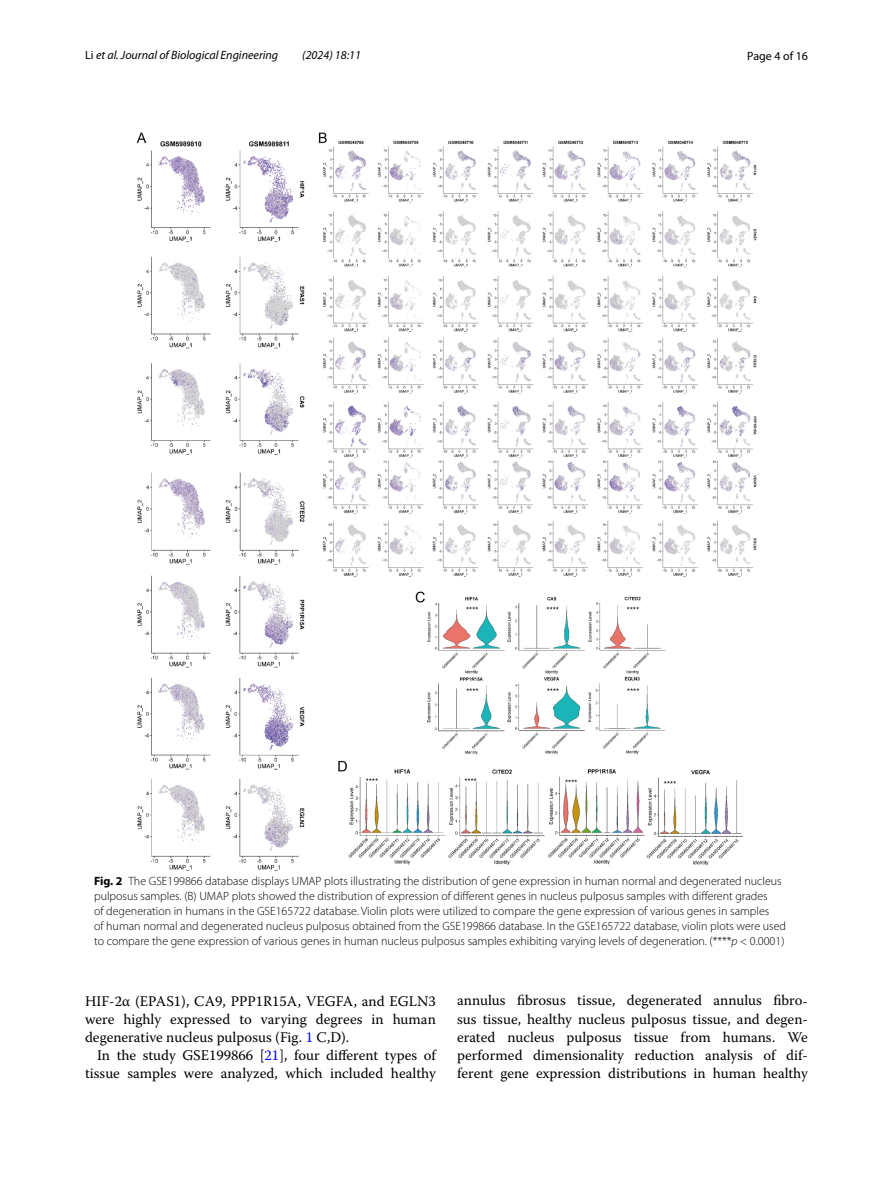
<style>
.page{position:relative;width:893px;height:1187px;background:#fff}
.page>*{position:absolute;margin:0;border:0;box-sizing:border-box;transform-origin:0 0}
.t1{font:14.7px/18px "Warnock Pro";color:#000;text-align:justify}
.t2{font:300 12px/15px "Myriad Pro";color:#000}
.t3{font:italic 12px "Myriad Pro";color:#000}
.t4{font:12px "Myriad Pro";color:#000}
.s1{font-style:normal}
.s2{font-weight:700}
.s3{font-style:italic}
.s4{color:#00f}
</style>
<div class="page">
<img style="left:137px;top:133px;width:619px;height:737px">
<p class="t3" style="left:85px;top:48px;width:195px"><span class="s1">Li</span> et al. Journal of Biological Engineering</p>
<p class="t3" style="left:302px;top:48px;width:60px">(2024) 18:11</p>
<p class="t4" style="left:747px;top:48px;width:62px">Page 4 of 16</p>
<p class="t2" style="left:94px;top:873px;width:693px"><span class="s2">Fig. 2</span> The GSE199866 database displays UMAP plots illustrating the distribution of gene expression in human normal and degenerated nucleus pulposus samples. (B) UMAP plots showed the distribution of expression of different genes in nucleus pulposus samples with different grades<br>of degeneration in humans in the GSE165722 database. Violin plots were utilized to compare the gene expression of various genes in samples<br>of human normal and degenerated nucleus pulposus obtained from the GSE199866 database. In the GSE165722 database, violin plots were used to compare the gene expression of various genes in human nucleus pulposus samples exhibiting varying levels of degeneration. (****<span class="s3">p</span> &lt; 0.0001)</p>
<p class="t1" style="left:85px;top:991px;width:352px">HIF-2α (EPAS1), CA9, PPP1R15A, VEGFA, and EGLN3 were highly expressed to varying degrees in human degenerative nucleus pulposus (Fig. <span class="s4">1</span> C,D).</p>
<p class="t1" style="left:85px;top:1045px;width:352px;text-align:right">In the study GSE199866 [<span class="s4">21</span>], four different types of tissue samples were analyzed, which included healthy</p>
<p class="t1" style="left:457px;top:991px;width:352px">annulus fibrosus tissue, degenerated annulus fibro&shy;sus tissue, healthy nucleus pulposus tissue, and degen&shy;erated nucleus pulposus tissue from humans. We performed dimensionality reduction analysis of dif&shy;ferent gene expression distributions in human healthy</p>
</div>
